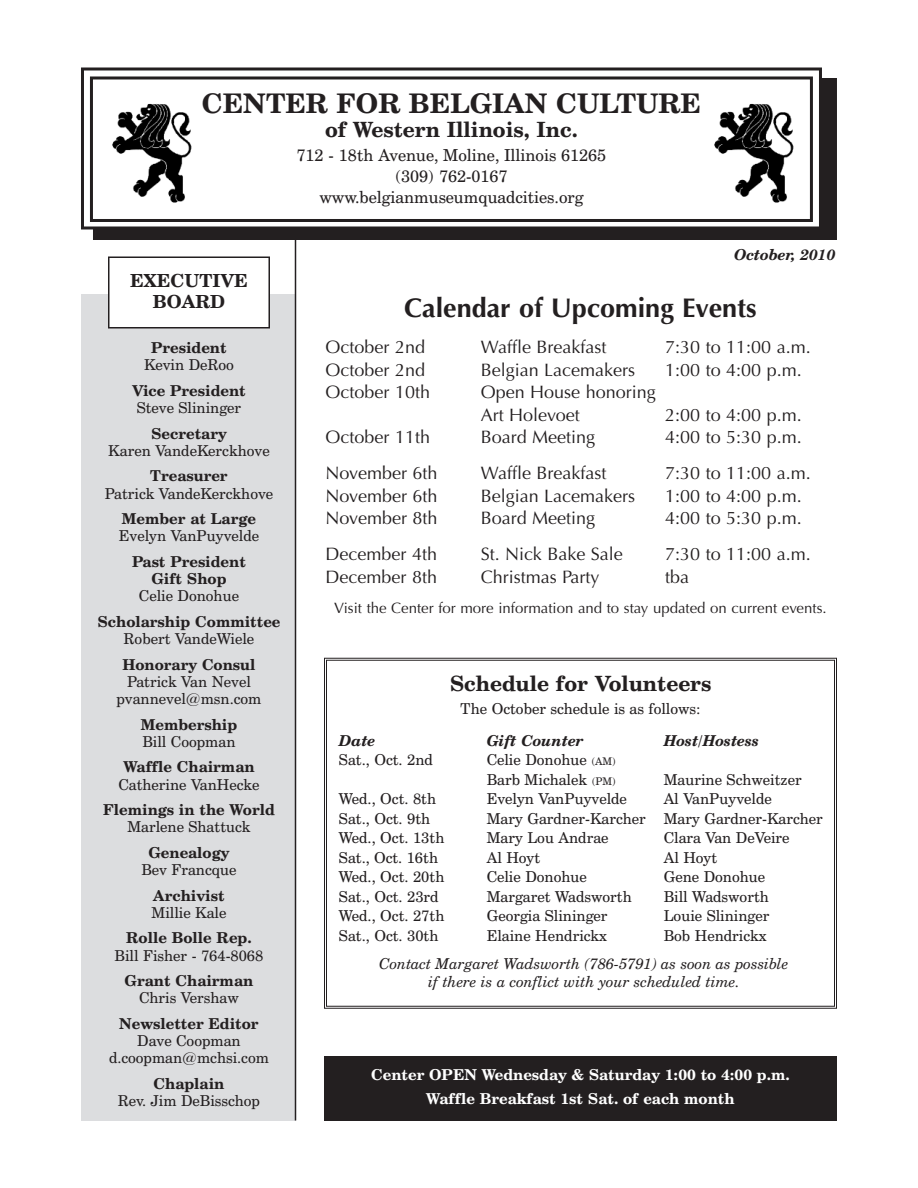
<style>
.page{position:relative;width:918px;height:1188px;background:#fff}
.page>*{position:absolute;margin:0;border:0;box-sizing:border-box;transform-origin:0 0}
.t1{font:700 27px "Optima";color:#231f20}
.t2{font:700 27px "Century Schoolbook BT";color:#231f20}
.t3{font:700 21px "Century Schoolbook BT";color:#231f20}
.t4{font:18px/22.5px "Optima";color:#231f20}
.t5{font:700 18px/21px "Century Schoolbook BT";color:#231f20;text-align:center}
.t6{font:16.5px/21px "Century Schoolbook BT";color:#231f20;text-align:center}
.t7{font:15px/17.2px "Century Schoolbook BT";color:#231f20;text-align:center}
.t8{font:700 15px/17.2px "Century Schoolbook BT";color:#231f20;text-align:center}
.t9{font:italic 15px/18px "Century Schoolbook BT";color:#231f20;text-align:center}
.t10{font:700 15px/24px "Century Schoolbook BT";color:#fff;text-align:center}
.t11{font:15px "Optima";color:#231f20}
.t12{font:italic 700 15px "Century Schoolbook BT";color:#231f20}
.s1{font-size:10.5px}
</style>
<div class="page">
<div style="left:96px;top:81px;width:738px;height:156px;background:#231f20"></div>
<div style="left:93px;top:78px;width:744px;height:162px;border:3px solid #231f20"></div>
<div style="left:82px;top:69px;width:738px;height:159px;background:#fff"></div>
<div style="left:81px;top:68px;width:741px;height:162px;border:3px solid #231f20"></div>
<div style="left:90px;top:76px;width:723px;height:146px;border:3px solid #231f20"></div>
<div style="left:81px;top:294px;width:215px;height:826px;background:#dcdddf"></div>
<div style="left:109px;top:257px;width:160px;height:71px;background:#fff"></div>
<div style="left:108px;top:256px;width:162px;height:72px;border:2px solid #231f20"></div>
<hr style="left:295px;top:234px;width:1px;height:886px;background:#231f20">
<img style="left:112px;top:103px;width:80px;height:100px">
<img style="left:714px;top:103px;width:80px;height:100px">
<div style="left:324px;top:1056px;width:513px;height:64px;background:#231f20"></div>
<h1 class="t2" style="left:202px;top:93px;width:501px">CENTER FOR BELGIAN CULTURE</h1>
<h2 class="t3" style="left:325px;top:121px;width:254px">of Western Illinois, Inc.</h2>
<p class="t6" style="left:297px;top:146px;width:311px">712 - 18th Avenue, Moline, Illinois 61265 (309) 762-0167 www.belgianmuseumquadcities.org</p>
<p class="t12" style="left:734px;top:249px;width:103px">October, 2010</p>
<p class="t5" style="left:130px;top:272px;width:119px">EXECUTIVE<br>BOARD</p>
<p class="t8" style="left:151px;top:341px;width:77px">President</p>
<p class="t7" style="left:144px;top:358px;width:91px">Kevin DeRoo</p>
<p class="t8" style="left:132px;top:383px;width:115px">Vice President</p>
<p class="t7" style="left:137px;top:401px;width:106px">Steve Slininger</p>
<p class="t8" style="left:151px;top:426px;width:77px">Secretary</p>
<p class="t7" style="left:108px;top:443px;width:163px">Karen VandeKerckhove</p>
<p class="t8" style="left:150px;top:469px;width:79px">Treasurer</p>
<p class="t7" style="left:105px;top:486px;width:170px">Patrick VandeKerckhove</p>
<p class="t8" style="left:122px;top:512px;width:135px">Member at Large</p>
<p class="t7" style="left:119px;top:529px;width:142px">Evelyn VanPuyvelde</p>
<p class="t8" style="left:132px;top:554px;width:115px">Past President<br>Gift Shop</p>
<p class="t7" style="left:139px;top:589px;width:102px">Celie Donohue</p>
<p class="t8" style="left:98px;top:614px;width:184px">Scholarship Committee</p>
<p class="t7" style="left:124px;top:632px;width:132px">Robert VandeWiele</p>
<p class="t8" style="left:122px;top:657px;width:135px">Honorary Consul</p>
<p class="t7" style="left:117px;top:674px;width:146px">Patrick Van Nevel pvannevel@msn.com</p>
<p class="t8" style="left:141px;top:717px;width:98px">Membership</p>
<p class="t7" style="left:142px;top:734px;width:95px">Bill Coopman</p>
<p class="t8" style="left:123px;top:760px;width:133px">Waffle Chairman</p>
<p class="t7" style="left:118px;top:777px;width:143px">Catherine VanHecke</p>
<p class="t8" style="left:103px;top:803px;width:173px">Flemings in the World</p>
<p class="t7" style="left:127px;top:820px;width:125px">Marlene Shattuck</p>
<p class="t8" style="left:148px;top:845px;width:83px">Genealogy</p>
<p class="t7" style="left:141px;top:863px;width:97px">Bev Francque</p>
<p class="t8" style="left:153px;top:888px;width:73px">Archivist</p>
<p class="t7" style="left:151px;top:905px;width:76px">Millie Kale</p>
<p class="t8" style="left:126px;top:931px;width:127px">Rolle Bolle Rep.</p>
<p class="t7" style="left:115px;top:948px;width:150px">Bill Fisher - 764-8068</p>
<p class="t8" style="left:125px;top:974px;width:130px">Grant Chairman</p>
<p class="t7" style="left:139px;top:991px;width:101px">Chris Vershaw</p>
<p class="t8" style="left:119px;top:1016px;width:141px">Newsletter Editor</p>
<p class="t7" style="left:109px;top:1034px;width:161px">Dave Coopman d.coopman@mchsi.com</p>
<p class="t8" style="left:154px;top:1076px;width:72px">Chaplain</p>
<p class="t7" style="left:118px;top:1094px;width:144px">Rev. Jim DeBisschop</p>
<h1 class="t1" style="left:404px;top:292px;width:354px">Calendar of Upcoming Events</h1>
<p class="t4" style="left:326px;top:336px;width:101px">October 2nd</p>
<p class="t4" style="left:481px;top:336px;width:127px">Waffle Breakfast</p>
<p class="t4" style="left:665px;top:336px;width:147px">7:30 to 11:00 a.m.</p>
<p class="t4" style="left:325px;top:359px;width:101px">October 2nd</p>
<p class="t4" style="left:481px;top:359px;width:156px">Belgian Lacemakers</p>
<p class="t4" style="left:665px;top:359px;width:138px">1:00 to 4:00 p.m.</p>
<p class="t4" style="left:325px;top:381px;width:106px">October 10th</p>
<p class="t4" style="left:481px;top:381px;width:177px">Open House honoring<br>Art Holevoet</p>
<p class="t4" style="left:665px;top:404px;width:138px">2:00 to 4:00 p.m.</p>
<p class="t4" style="left:325px;top:426px;width:106px">October 11th</p>
<p class="t4" style="left:481px;top:426px;width:116px">Board Meeting</p>
<p class="t4" style="left:665px;top:426px;width:138px">4:00 to 5:30 p.m.</p>
<p class="t4" style="left:325px;top:462px;width:114px">November 6th</p>
<p class="t4" style="left:481px;top:462px;width:127px">Waffle Breakfast</p>
<p class="t4" style="left:665px;top:462px;width:147px">7:30 to 11:00 a.m.</p>
<p class="t4" style="left:325px;top:485px;width:114px">November 6th</p>
<p class="t4" style="left:481px;top:485px;width:156px">Belgian Lacemakers</p>
<p class="t4" style="left:665px;top:485px;width:138px">1:00 to 4:00 p.m.</p>
<p class="t4" style="left:325px;top:507px;width:114px">November 8th</p>
<p class="t4" style="left:481px;top:507px;width:116px">Board Meeting</p>
<p class="t4" style="left:665px;top:507px;width:138px">4:00 to 5:30 p.m.</p>
<p class="t4" style="left:325px;top:543px;width:113px">December 4th</p>
<p class="t4" style="left:481px;top:543px;width:144px">St. Nick Bake Sale</p>
<p class="t4" style="left:665px;top:543px;width:147px">7:30 to 11:00 a.m.</p>
<p class="t4" style="left:325px;top:566px;width:113px">December 8th</p>
<p class="t4" style="left:481px;top:566px;width:120px">Christmas Party</p>
<p class="t4" style="left:665px;top:566px;width:26px">tba</p>
<p class="t11" style="left:334px;top:599px;width:494px">Visit the Center for more information and to stay updated on current events.</p>
<h2 class="t3" style="left:450px;top:676px;width:263px">Schedule for Volunteers</h2>
<p class="t7" style="left:460px;top:702px;width:242px">The October schedule is as follows:</p>
<p class="t12" style="left:339px;top:735px;width:38px">Date</p>
<p class="t12" style="left:487px;top:735px;width:99px">Gift Counter</p>
<p class="t12" style="left:664px;top:735px;width:97px">Host/Hostess</p>
<p class="t7" style="left:339px;top:753px;width:95px">Sat., Oct. 2nd</p>
<p class="t7" style="left:487px;top:751px;width:131px;line-height:19.5px;text-align:left">Celie Donohue <span class="s1">(AM)<br></span>Barb Michalek <span class="s1">(PM)</span></p>
<p class="t7" style="left:664px;top:772px;width:140px">Maurine Schweitzer</p>
<p class="t7" style="left:339px;top:792px;width:99px">Wed., Oct. 8th</p>
<p class="t7" style="left:487px;top:792px;width:142px">Evelyn VanPuyvelde</p>
<p class="t7" style="left:664px;top:792px;width:109px">Al VanPuyvelde</p>
<p class="t7" style="left:339px;top:811px;width:93px">Sat., Oct. 9th</p>
<p class="t7" style="left:487px;top:811px;width:338px">Mary Gardner-Karcher Mary Gardner-Karcher</p>
<p class="t7" style="left:339px;top:831px;width:107px">Wed., Oct. 13th</p>
<p class="t7" style="left:487px;top:831px;width:123px">Mary Lou Andrae</p>
<p class="t7" style="left:664px;top:831px;width:127px">Clara Van DeVeire</p>
<p class="t7" style="left:339px;top:850px;width:101px">Sat., Oct. 16th</p>
<p class="t7" style="left:487px;top:850px;width:55px">Al Hoyt</p>
<p class="t7" style="left:664px;top:850px;width:55px">Al Hoyt</p>
<p class="t7" style="left:339px;top:870px;width:107px">Wed., Oct. 20th</p>
<p class="t7" style="left:487px;top:870px;width:102px">Celie Donohue</p>
<p class="t7" style="left:664px;top:870px;width:103px">Gene Donohue</p>
<p class="t7" style="left:339px;top:889px;width:101px">Sat., Oct. 23rd</p>
<p class="t7" style="left:487px;top:889px;width:147px">Margaret Wadsworth</p>
<p class="t7" style="left:664px;top:889px;width:107px">Bill Wadsworth</p>
<p class="t7" style="left:339px;top:909px;width:107px">Wed., Oct. 27th</p>
<p class="t7" style="left:487px;top:909px;width:122px">Georgia Slininger</p>
<p class="t7" style="left:664px;top:909px;width:107px">Louie Slininger</p>
<p class="t7" style="left:339px;top:928px;width:101px">Sat., Oct. 30th</p>
<p class="t7" style="left:487px;top:928px;width:122px">Elaine Hendrickx</p>
<p class="t7" style="left:664px;top:928px;width:104px">Bob Hendrickx</p>
<p class="t9" style="left:379px;top:956px;width:411px">Contact Margaret Wadsworth (786-5791) as soon as possible if there is a conflict with your scheduled time.</p>
<p class="t10" style="left:371px;top:1065px;width:420px">Center OPEN Wednesday &amp; Saturday 1:00 to 4:00 p.m.<br>Waffle Breakfast 1st Sat. of each month</p>
</div>
